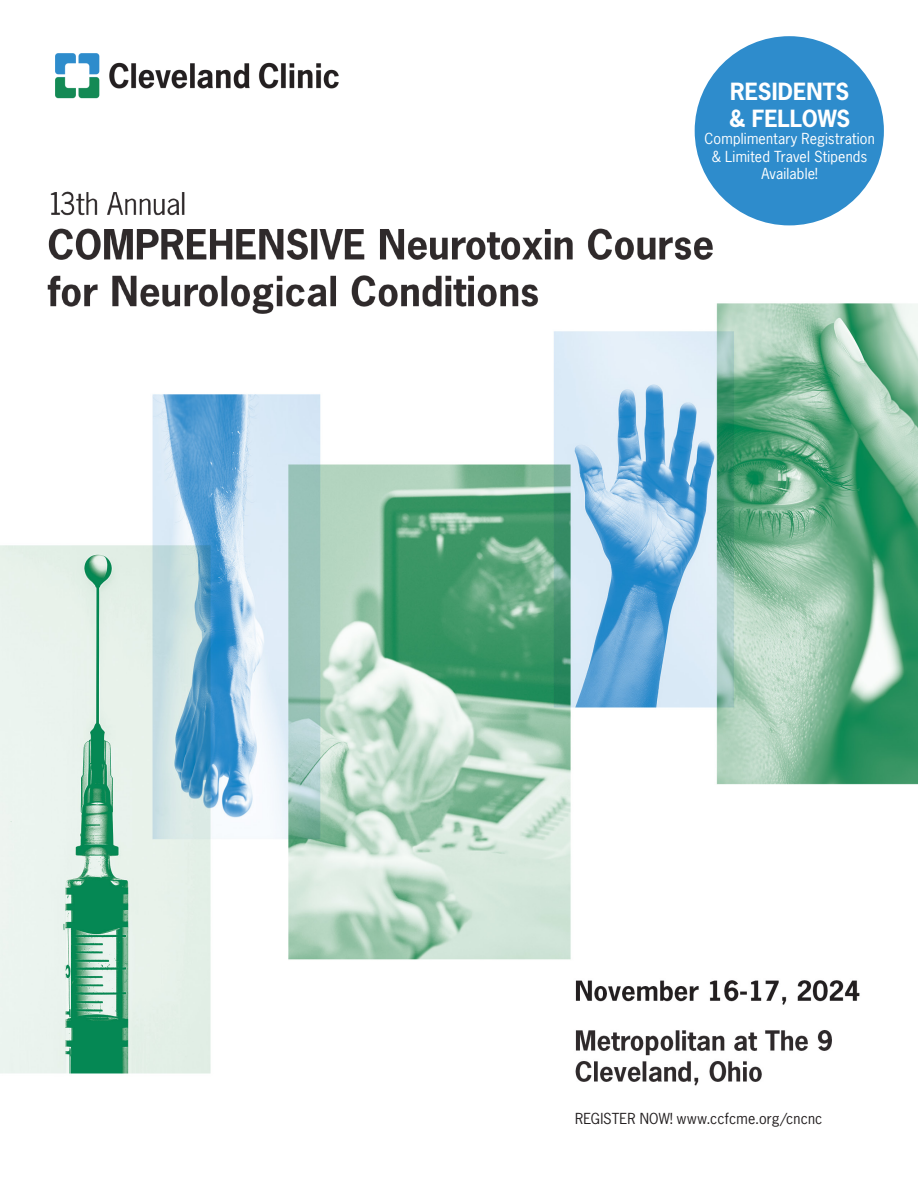
<style>
.page{position:relative;width:918px;height:1188px;background:#fff}
.page>*{position:absolute;margin:0;border:0;box-sizing:border-box;transform-origin:0 0}
.Header_1{font:700 22.35px/26.7px "News Gothic Std";letter-spacing:-.005em;color:#fff}
.Header_1-2{font:14.4px/17.5px "News Gothic Std";letter-spacing:.01em;color:#fff;text-align:center}
.Agenda_Plain{font:14.25px "News Gothic Std";letter-spacing:.005em;color:#231f20}
</style>
<div class="page">
<img style="left:0;top:303px;width:918px;height:783px">
<img style="left:55px;top:36px;width:827px;height:76px">
<img style="left:0;top:177px;width:854px;height:141px">
<div style="left:695px;top:36px;width:189px;height:189px;background:#2e8ccc;border-radius:50%"></div>
<p class="Header_1" style="left:729px;top:78px;width:123px">RESIDENTS &amp; FELLOWS</p>
<p class="Header_1-2" style="left:705px;top:130px;width:172px">Complimentary Registration &amp; Limited Travel Stipends<br>Available!</p>
<p class="Agenda_Plain" style="left:575px;top:1109px;width:249px">REGISTER NOW! www.ccfcme.org/cncnc</p>
</div>
